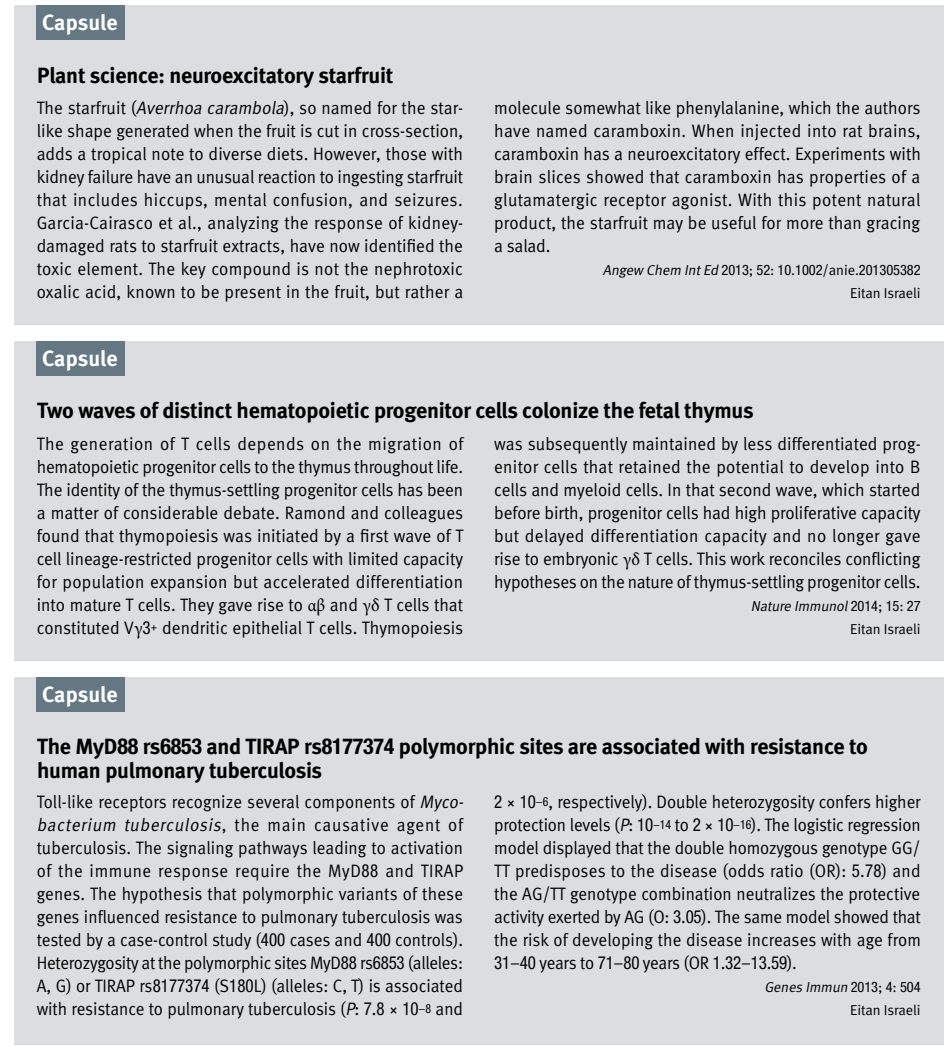
<style>
.page{position:relative;width:950px;height:1050px;background:#fff}
.page>*{position:absolute;margin:0;border:0;box-sizing:border-box;transform-origin:0 0}
.t1{font:700 22px/24px "Meta";letter-spacing:-.01em;color:#000}
.t2{font:700 22px "Meta";color:#fff}
.t3{font:18px/23px "Meta Normal";letter-spacing:.005em;color:#000;text-align:justify;scale:.95 1}
.t4{font:18px/23px "Meta Normal";letter-spacing:.005em;color:#000;text-align:justify;scale:.94 1}
.t5{font:italic 18px "Meta Normal";color:#000;scale:.95 1}
.t6{font:18px "Meta Normal";letter-spacing:.05em;color:#000;scale:.94 1}
.t7{font:italic 18px "Meta Normal";color:#000;scale:.94 1}
.t8{font:14.4px/23px "Meta Normal";letter-spacing:-.005em;color:#000;text-align:right}
.t9{font:condensed 14.4px "Helvetica Neue";letter-spacing:-.005em;color:#000}
.s1{font-style:normal}
.s2{font-family:"Meta Normal";font-style:italic;font-stretch:normal}
.s3{font-family:"Meta Normal";font-stretch:normal}
.s4{font-family:"Minion Pro"}
.s5{font-family:"Helvetica Neue";font-stretch:condensed}
.s6{font-style:italic}
</style>
<div class="page">
<div style="left:14px;top:677px;width:929px;height:368px;background:#dcddde"></div>
<div style="left:37px;top:677px;width:88px;height:35px;background:#647883"></div>
<div style="left:14px;top:6px;width:929px;height:319px;background:#dcddde"></div>
<div style="left:37px;top:6px;width:88px;height:34px;background:#647883"></div>
<div style="left:14px;top:342px;width:929px;height:319px;background:#dcddde"></div>
<div style="left:37px;top:342px;width:88px;height:34px;background:#647883"></div>
<p class="t2" style="left:42px;top:9px;width:77px">Capsule</p>
<p class="t1" style="left:37px;top:63px;width:358px">Plant science: neuroexcitatory starfruit</p>
<p class="t3" style="left:284px;top:96px;width:190px">,) so named for the star-</p>
<p class="t5" style="left:37px;top:97px;width:265px"><span class="s1">T h e s t a rfr u i t (</span>Averrhoa carambola</p>
<p class="t3" style="left:37px;top:142px;width:450px">adds a tropical note to diverse diets. However, those with kidney failure have an unusual reaction to ingesting starfruit that includes hiccups, mental confusion, and seizures.</p>
<p class="t3" style="left:37px;top:234px;width:450px">damaged rats to starfruit extracts, have now identified the</p>
<p class="t3" style="left:37px;top:119px;width:450px">like shape generated when the fruit is cut in cross-section,</p>
<p class="t3" style="left:37px;top:211px;width:450px">Garcia-Cairasco et al., analyzing the response of kidney-</p>
<p class="t3" style="left:37px;top:257px;width:450px">toxic element. The key compound is not the nephrotoxic oxalic acid, known to be present in the fruit, but rather a</p>
<p class="t3" style="left:494px;top:96px;width:450px">molecule somewhat like phenylalanine, which the authors have named caramboxin. When injected into rat brains, caramboxin has a neuroexcitatory effect. Experiments with brain slices showed that caramboxin has properties of a glutamatergic receptor agonist. With this potent natural product, the starfruit may be useful for more than gracing a salad.</p>
<p class="t9" style="left:603px;top:261px;width:319px"><span class="s2">AngewChemIntEd</span>2013<span class="s3">;</span> 52<span class="s3">:</span> 10<span class="s3">.</span>1002<span class="s3">/anie.</span>201305382</p>
<p class="t8" style="left:850px;top:281px;width:72px">Eitan Israeli</p>
<p class="t2" style="left:42px;top:345px;width:77px">Capsule</p>
<p class="t1" style="left:37px;top:399px;width:718px">Two waves of distinct hematopoietic progenitor cells colonize the fetal thymus</p>
<p class="t3" style="left:37px;top:432px;width:451px">The generation of T cells depends on the migration of hematopoietic progenitor cells to the thymus throughout life.<br>The identity of the thymus-settling progenitor cells has been a matter of considerable debate. Ramond and colleagues found that thymopoiesis was initiated by a first wave of T cell lineage-restricted progenitor cells with limited capacity for population expansion but accelerated differentiation into mature T cells. They gave rise to <span class="s4">αβ</span> and <span class="s4">γδ</span> T cells that constituted V<span class="s4">γ</span><span class="s5">3</span><sup>+</sup> dendritic epithelial T cells. Thymopoiesis</p>
<p class="t2" style="left:42px;top:681px;width:77px">Capsule</p>
<p class="t3" style="left:494px;top:432px;width:450px">was subsequently maintained by less differentiated prog-</p>
<p class="t3" style="left:494px;top:478px;width:450px">cells and myeloid cells In. that second wave, which started before birth, progenitor cells had high proliferative capacity but delayed differentiation capacity and no longer gave rise to embryonic <span class="s4">γδ</span> T cells. This work reconciles conflicting hypotheses on the nature of thymus-settling progenitor cells.</p>
<p class="t8" style="left:750px;top:594px;width:171px"><span class="s6">Nature Immunol</span> <span class="s5">201 4</span> ; <span class="s5">1 5</span> : <span class="s5">27<br></span>Eitan Israeli</p>
<p class="t3" style="left:494px;top:455px;width:450px">enitor cells that retained the potential to develop into B</p>
<p class="t1" style="left:37px;top:734px;width:286px">The MyD<span class="s5">88</span> rs<span class="s5">6853</span> and TIRA human pulmonary tuberculosis</p>
<p class="t1" style="left:287px;top:734px;width:582px">P rs<span class="s5">8177374</span> polymorphic sites are associated with resistance to</p>
<p class="t4" style="left:37px;top:790px;width:453px">Toll-like receptors recognize several components o f <span class="s6">Myco</span></p>
<p class="t4" style="left:37px;top:837px;width:455px">tuberculosis. The signaling pathways leading to activation of the immune response require the MyD<span class="s5">88</span> and TIRAP genes. The hypothesis that polymorphic variants of these genes influenced resistance to pulmonary tuberculosis was tested by a case-control study (<span class="s5">400</span> cases and <span class="s5">400</span> controls .( Heterozygosity at the polymorphic sites MyD<span class="s5">88</span> rs<span class="s5">6853</span> (alleles:<br>G,A ) or TIRAP rs<span class="s5">8177374</span> S( <span class="s5">180</span>L) (alleles T,C: ) is associated with resistance to pulmonary tuberculosis :<span class="s6">P</span>( <span class="s5">7</span>.<span class="s5">8</span> × <span class="s5">10</span><sup>−</sup><sup>8</sup> and</p>
<p class="t7" style="left:458px;top:792px;width:11px">-</p>
<p class="t6" style="left:222px;top:815px;width:258px">, the main causative agent of</p>
<p class="t7" style="left:37px;top:815px;width:201px">bacterium tuberculosis</p>
<p class="t4" style="left:494px;top:790px;width:455px"><span class="s5">2</span> × <span class="s5">10</span><sup>−</sup><sup>6</sup>, respectively .) Double heterozygosity confers higher protection levels :<span class="s6">P</span>( <span class="s5">10</span><sup>−</sup><sup>14</sup> to <span class="s5">2</span> × <span class="s5">10</span><sup>−</sup><sup>16</sup> .) The logistic regression model displayed that the double homozygous genotype GG/ TT predisposes to the disease (odds ratio (OR :) <span class="s5">5</span>.<span class="s5">78</span>) and the AG/TT genotype combination neutralizes the protective activity exerted by AG O( : <span class="s5">3</span>.<span class="s5">05</span> .) The same model showed that the risk of developing the disease increases with age from <span class="s5">31</span>–<span class="s5">40</span> years to <span class="s5">71</span>–<span class="s5">80</span> years (OR <span class="s5">1</span>.<span class="s5">32</span>–<span class="s5">13</span>.<span class="s5">59</span> .(</p>
<p class="t8" style="left:764px;top:976px;width:158px"><span class="s6">GenesImmun</span><span class="s5">2013</span>; <span class="s5">4</span>: <span class="s5">504<br></span>Eitan Israeli</p>
</div>
